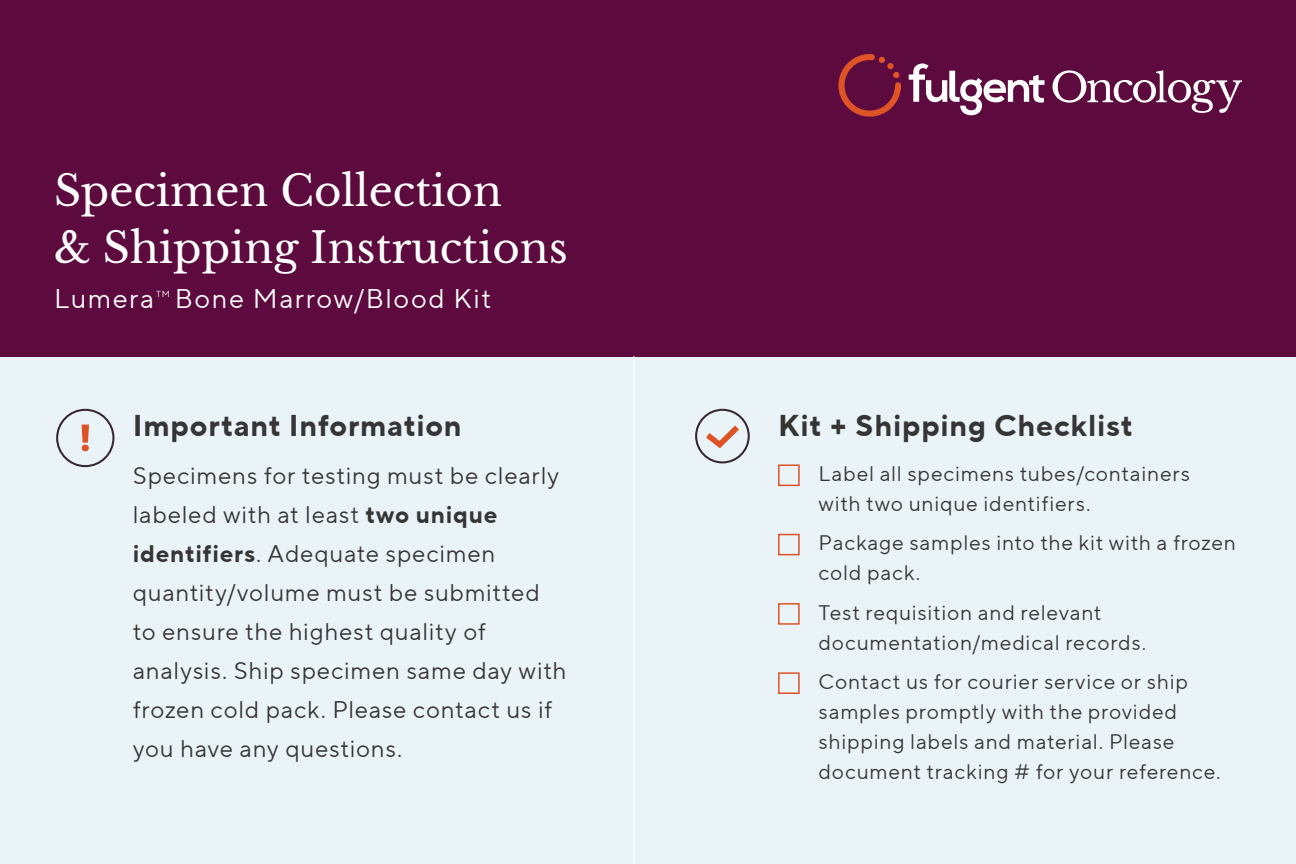
<style>
.page{position:relative;width:1296px;height:864px;background:#fff}
.page>*{position:absolute;margin:0;border:0;box-sizing:border-box;transform-origin:0 0}
.Titles{font:42px/57px "Libre Baskerville";color:#fff}
.Subheadings{font:700 30px "TT Norms Pro";letter-spacing:.025em;color:#363536}
.Body_Copy{font:700 30px "TT Norms Pro";letter-spacing:.025em;color:#363536}
.Subheadings-2{font:27px "TT Norms Pro";letter-spacing:.06em;color:#fff}
.Paragraph_Style_1{font:24px/39px "TT Norms Pro";letter-spacing:.035em;color:#363536}
.Body_Copy-2{font:21px/30px "TT Norms Pro";letter-spacing:.04em;color:#363536}
.Subheadings-3{font:8.7px "TT Norms Pro";color:#fff}
.s1{font-weight:700}
</style>
<div class="page">
<div style="left:0;top:356px;width:1296px;height:508px;background:#eaf3f8"></div>
<svg style="left:700px;top:419px;width:45px;height:33px"></svg>
<div style="left:695px;top:409px;width:55px;height:54px;border:2px solid #382731;border-radius:50%"></div>
<div style="left:56px;top:409px;width:58px;height:58px;border:2px solid #382731;border-radius:50%"></div>
<svg style="left:82px;top:425px;width:7px;height:26px"></svg>
<div style="left:0;top:0;width:1296px;height:356px;background:#5d0a3e"></div>
<svg style="left:909px;top:63px;width:136px;height:52px"></svg>
<svg style="left:838px;top:54px;width:63px;height:63px"></svg>
<svg style="left:1053px;top:70px;width:189px;height:43px"></svg>
<div style="left:778px;top:464px;width:22px;height:22px;background:#eaf3f8;border:2px solid #de5326"></div>
<div style="left:778px;top:534px;width:22px;height:21px;background:#eaf3f8;border:2px solid #de5326"></div>
<div style="left:778px;top:603px;width:22px;height:22px;background:#eaf3f8;border:2px solid #de5326"></div>
<div style="left:778px;top:672px;width:22px;height:22px;background:#eaf3f8;border:2px solid #de5326"></div>
<hr style="left:633px;top:356px;width:2px;height:508px;background:#fff">
<p class="Titles" style="left:54px;top:162px;width:515px">Specimen Collection<br>&amp; Shipping Instructions</p>
<p class="Subheadings-2" style="left:54px;top:279px;width:102px">Lumera</p>
<p class="Subheadings-3" style="left:156px;top:287px;width:15px">TM</p>
<p class="Subheadings-2" style="left:175px;top:279px;width:318px">Bone Marrow/Blood Kit</p>
<p class="Body_Copy" style="left:133px;top:404px;width:330px">Important Information</p>
<p class="Paragraph_Style_1" style="left:133px;top:456px;width:435px">Specimens for testing must be clearly labeled with at least <span class="s1">two unique identifiers</span>. Adequate specimen quantity/volume must be submitted to ensure the highest quality of analysis. Ship specimen same day with frozen cold pack. Please contact us if you have any questions.</p>
<p class="Subheadings" style="left:778px;top:404px;width:356px">Kit + Shipping Checklist</p>
<p class="Body_Copy-2" style="left:819px;top:459px;width:373px">Label all specimens tubes/containers with two unique identifiers.</p>
<p class="Body_Copy-2" style="left:819px;top:528px;width:419px">Package samples into the kit with a frozen cold pack.</p>
<p class="Body_Copy-2" style="left:819px;top:597px;width:329px">Test requisition and relevant documentation/medical records.</p>
<p class="Body_Copy-2" style="left:819px;top:666px;width:404px">Contact us for courier service or ship samples promptly with the provided shipping labels and material. Please document tracking # for your reference.</p>
</div>
